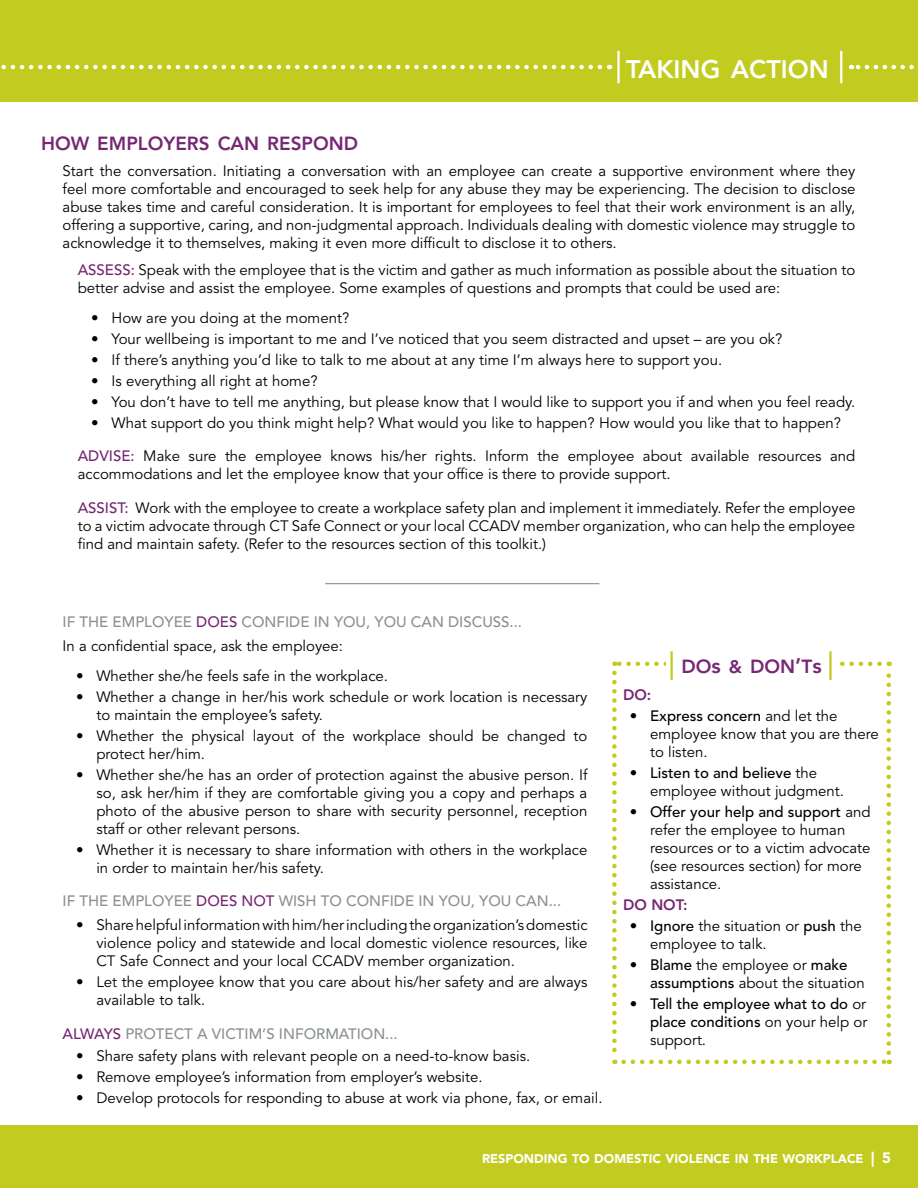
<style>
.page{position:relative;width:918px;height:1188px;background:#fff}
.page>*{position:absolute;margin:0;border:0;box-sizing:border-box;transform-origin:0 0}
.t1{font:800 25.2px "Avenir LT Std";color:#fff}
.t2{font:800 18.9px "Avenir LT Std";color:#762774}
.t3{font:15px/18px "Avenir LT Std";color:#000}
.t4{font:500 15px/24px "Avenir LT Std";color:#8b9290}
.t5{font:500 15px/18px "Avenir LT Std";color:#000;text-align:justify}
.t6{font:800 15px "Avenir LT Std";color:#762774}
.t7{font:900 12.6px "Avenir LT Std";color:#fff}
.s1{font-weight:500;color:#762774}
.s2{color:#762774}
.s3{font-weight:400;color:#000}
.s4{font-size:21px}
.s5{font-size:18px}
.s6{font-weight:500}
.s7{font-weight:400}
.s8{font-size:15px}
</style>
<div class="page">
<div style="left:0;top:1125px;width:918px;height:63px;background:#c2cb20"></div>
<div style="left:0;top:0;width:918px;height:102px;background:#c2cb20"></div>
<svg style="left:1px;top:65px;width:599px;height:4px"></svg>
<svg style="left:851px;top:65px;width:63px;height:4px"></svg>
<hr style="left:617px;top:51px;width:3px;height:32px;background:#fff">
<hr style="left:840px;top:51px;width:2px;height:32px;background:#fff">
<hr style="left:325px;top:583px;width:274px;height:1px;background:#8b9290">
<svg style="left:612px;top:673px;width:5px;height:391px"></svg>
<svg style="left:624px;top:1060px;width:266px;height:4px"></svg>
<svg style="left:886px;top:662px;width:5px;height:391px"></svg>
<svg style="left:614px;top:662px;width:266px;height:4px"></svg>
<div style="left:666px;top:653px;width:171px;height:22px;background:#fff"></div>
<hr style="left:829px;top:651px;width:3px;height:29px;background:#c2cb20">
<hr style="left:670px;top:651px;width:3px;height:29px;background:#c2cb20">
<h1 class="t1" style="left:626px;top:54px;width:204px">TAKING ACTION</h1>
<p class="t2" style="left:41px;top:132px;width:319px">HOW EMPLOYERS CAN RESPOND</p>
<p class="t3" style="left:63px;top:162px;width:794px;text-align:justify">Start the conversation. Initiating a conversation with an employee can create a supportive environment where they feel more comfortable and encouraged to seek help for any abuse they may be experiencing. The decision to disclose abuse takes time and careful consideration. It is important for employees to feel that their work environment is an ally, offering a supportive, caring, and non-judgmental approach. Individuals dealing with domestic violence may struggle to acknowledge it to themselves, making it even more difficult to disclose it to others.</p>
<p class="t3" style="left:78px;top:261px;width:779px"><span class="s1">ASSESS:</span> Speak with the employee that is the victim and gather as much information as possible about the situation to better advise and assist the employee. Some examples of questions and prompts that could be used are:</p>
<p class="t3" style="left:91px;top:309px;width:260px">• How are you doing at the moment?</p>
<p class="t3" style="left:91px;top:330px;width:693px">• Your wellbeing is important to me and I’ve noticed that you seem distracted and upset – are you ok?</p>
<p class="t3" style="left:91px;top:351px;width:632px">• If there’s anything you’d like to talk to me about at any time I’m always here to support you.</p>
<p class="t3" style="left:91px;top:372px;width:228px">• Is everything all right at home?</p>
<p class="t3" style="left:91px;top:393px;width:765px">• You don’t have to tell me anything, but please know that I would like to support you if and when you feel ready.</p>
<p class="t3" style="left:78px;top:407px;width:779px;line-height:32.8px;text-align:center">• What support do you think might help? What would you like to happen? How would you like that to happen?<br><span class="s1">ADVISE:</span> Make sure the employee knows his/her rights. Inform the employee about available resources and</p>
<p class="t3" style="left:78px;top:465px;width:594px">accommodations and let the employee know that your office is there to provide support.</p>
<p class="t3" style="left:78px;top:499px;width:779px;text-align:justify"><span class="s1">ASSIST:</span> Work with the employee to create a workplace safety plan and implement it immediately. Refer the employee to a victim advocate through CT Safe Connect or your local CCADV member organization, who can help the employee find and maintain safety. (Refer to the resources section of this toolkit.)</p>
<p class="t4" style="left:63px;top:610px;width:461px">IF THE EMPLOYEE <span class="s2">DOES</span> CONFIDE IN YOU, YOU CAN DISCUSS...<br><span class="s3">In a confidential space, ask the employee:</span></p>
<p class="t3" style="left:76px;top:667px;width:313px">• Whether she/he feels safe in the workplace.</p>
<p class="t3" style="left:96px;top:688px;width:493px;text-indent:-20px">• Whether a change in her/his work schedule or work location is necessary to maintain the employee’s safety.</p>
<p class="t3" style="left:96px;top:727px;width:493px;text-indent:-20px">• Whether the physical layout of the workplace should be changed to protect her/him.</p>
<p class="t3" style="left:96px;top:766px;width:493px;text-align:justify;text-indent:-20px">• Whether she/he has an order of protection against the abusive person. If so, ask her/him if they are comfortable giving you a copy and perhaps a photo of the abusive person to share with security personnel, reception staff or other relevant persons.</p>
<p class="t3" style="left:96px;top:841px;width:493px;text-indent:-20px">• Whether it is necessary to share information with others in the workplace in order to maintain her/his safety.</p>
<p class="t4" style="left:63px;top:889px;width:500px">IF THE EMPLOYEE <span class="s2">DOES NOT</span> WISH TO CONFIDE IN YOU, YOU CAN...</p>
<p class="t3" style="left:96px;top:916px;width:493px;text-align:justify;text-indent:-20px">• Share helpful information with him/her including the organization’s domestic violence policy and statewide and local domestic violence resources, like CT Safe Connect and your local CCADV member organization.</p>
<p class="t3" style="left:96px;top:973px;width:493px;text-indent:-20px">• Let the employee know that you care about his/her safety and are always available to talk.</p>
<p class="t4" style="left:63px;top:1023px;width:337px"><span class="s2">ALWAYS</span> PROTECT A VICTIM’S INFORMATION...</p>
<p class="t3" style="left:76px;top:1047px;width:456px">• Share safety plans with relevant people on a need-to-know basis.</p>
<p class="t3" style="left:76px;top:1068px;width:408px">• Remove employee’s information from employer’s website.</p>
<p class="t3" style="left:76px;top:1089px;width:528px">• Develop protocols for responding to abuse at work via phone, fax, or email.</p>
<p class="t2" style="left:681px;top:656px;width:142px">DO<span class="s4">s</span> <span class="s5">&amp;</span> DON<span class="s4">’</span>T<span class="s4">s</span></p>
<p class="t6" style="left:623px;top:686px;width:30px">DO:</p>
<p class="t3" style="left:650px;top:707px;width:230px;text-indent:-20px"><span class="s6">• Express concern</span> and let the employee know that you are there to listen.</p>
<p class="t3" style="left:650px;top:764px;width:195px;text-indent:-20px"><span class="s6">• Listen to and believe</span> the employee without judgment.</p>
<p class="t3" style="left:650px;top:803px;width:222px;text-indent:-20px"><span class="s6">• Offer your help and support</span> and refer the employee to human resources or to a victim advocate (see resources section) for more assistance.</p>
<p class="t6" style="left:623px;top:896px;width:66px">DO NOT:</p>
<p class="t3" style="left:650px;top:918px;width:213px;text-indent:-20px"><span class="s6">• Ignore</span> the situation or <span class="s6">push</span> the employee to talk.</p>
<p class="t3" style="left:650px;top:957px;width:216px;text-indent:-20px"><span class="s6">• Blame</span> the employee or <span class="s6">make assumptions</span> about the situation</p>
<p class="t5" style="left:650px;top:996px;width:219px;text-indent:-20px">• Tell the employee what to do <span class="s7">or </span>place conditions <span class="s7">on your help or support.</span></p>
<p class="t7" style="left:482px;top:1151px;width:410px">RESPONDING TO DOMESTIC VIOLENCE IN THE WORKPLACE <span class="s8">| 5</span></p>
</div>
